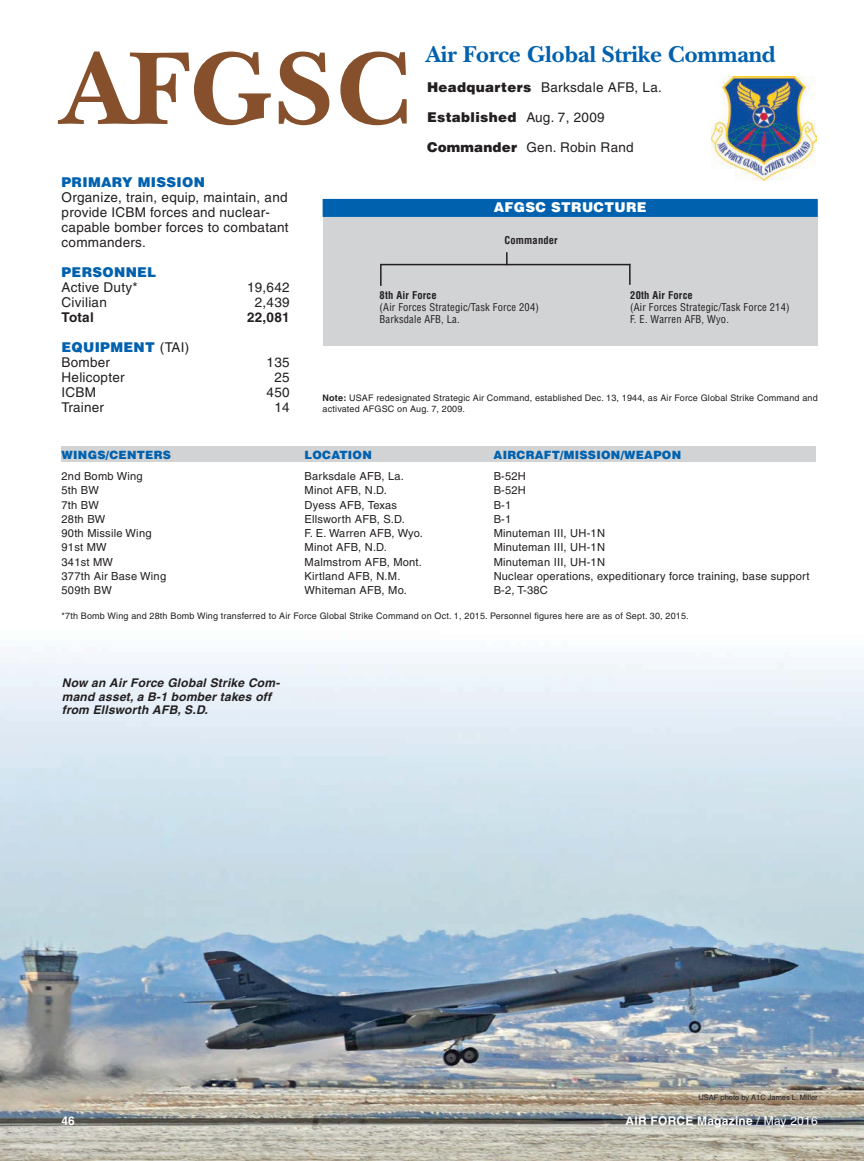
<style>
.page{position:relative;width:864px;height:1161px;background:#fff}
.page>*{position:absolute;margin:0;border:0;box-sizing:border-box;transform-origin:0 0}
.t1{font:700 108px "New Baskerville";letter-spacing:.01em;color:#86502c}
.t2{font:700 24px "New Baskerville";letter-spacing:-.01em;color:#0061af}
.t3{font:13.5px/15px "Helvetica";letter-spacing:.02em;color:#231f20}
.t4{font:900 13.5px "Helvetica";letter-spacing:.025em;color:#0061af}
.t5{font:900 13.5px "Helvetica";letter-spacing:.025em;color:#231f20}
.t6{font:900 13.5px "Helvetica";letter-spacing:.025em;color:#fff}
.t7{font:700 13.5px "Helvetica";letter-spacing:.02em;color:#231f20}
.t8{font:italic 700 12px/13.5px "Helvetica";letter-spacing:.02em;color:#231f20}
.t9{font:700 12px "Helvetica";letter-spacing:.02em;color:#fff}
.t10{font:900 11.4px "Helvetica";letter-spacing:.025em;color:#0061af}
.t11{font:11.1px "Helvetica";letter-spacing:.02em;color:#231f20}
.t12{font:condensed 10.5px/12px "Helvetica";letter-spacing:.015em;color:#231f20}
.t13{font:700 condensed 10.5px "Helvetica";letter-spacing:.015em;color:#231f20}
.t14{font:9px/10.5px "Helvetica";letter-spacing:.02em;color:#231f20}
.t15{font:7.5px "Helvetica";color:#231f20}
.s1{font-weight:900}
.s2{font-weight:400}
.s3{font-weight:900;color:#0061af}
.s4{font-weight:700}
</style>
<div class="page">
<div style="left:323px;top:202px;width:495px;height:144px;background:#d1d3d4"></div>
<svg style="left:506px;top:252px;width:1px;height:12px"></svg>
<svg style="left:629px;top:265px;width:1px;height:20px"></svg>
<hr style="left:380px;top:264px;width:250px;height:1px;background:#231f20">
<hr style="left:380px;top:265px;width:2px;height:21px;background:#231f20">
<div style="left:323px;top:199px;width:495px;height:18px;background:#0061af"></div>
<img style="left:712px;top:77px;width:105px;height:103px">
<div style="left:61px;top:447px;width:754px;height:15px;background:#d1d3d4"></div>
<img style="left:0;top:646px;width:864px;height:515px">
<h1 class="t1" style="left:62px;top:26px;width:351px">AFGSC</h1>
<h2 class="t2" style="left:426px;top:41px;width:352px">Air Force Global Strike Command</h2>
<p class="t3" style="left:427px;top:79px;width:236px"><span class="s1">Headquarters</span> Barksdale AFB, La.</p>
<p class="t5" style="left:427px;top:108px;width:179px">Established <span class="s2">Aug. 7, 2009</span></p>
<p class="t3" style="left:427px;top:139px;width:208px"><span class="s1">Commander</span> Gen. Robin Rand</p>
<p class="t4" style="left:62px;top:173px;width:145px">PRIMARY MISSION</p>
<p class="t3" style="left:62px;top:190px;width:229px">Organize, train, equip, maintain, and provide ICBM forces and nuclear&shy;capable bomber forces to combatant commanders.</p>
<p class="t4" style="left:62px;top:263px;width:96px">PERSONNEL</p>
<p class="t3" style="left:62px;top:280px;width:78px">Active Duty*</p>
<p class="t3" style="left:247px;top:280px;width:44px">19,642</p>
<p class="t3" style="left:62px;top:295px;width:47px">Civilian</p>
<p class="t3" style="left:255px;top:295px;width:36px">2,439</p>
<p class="t7" style="left:62px;top:309px;width:34px">Total</p>
<p class="t7" style="left:247px;top:309px;width:44px">22,081</p>
<p class="t3" style="left:62px;top:340px;width:129px"><span class="s3">EQUIPMENT</span> (TAI)<br>Bomber</p>
<p class="t3" style="left:267px;top:355px;width:25px">135</p>
<p class="t6" style="left:494px;top:198px;width:154px">AFGSC STRUCTURE</p>
<p class="t13" style="left:504px;top:233px;width:55px">Commander</p>
<p class="t13" style="left:380px;top:288px;width:59px">8th Air Force</p>
<p class="t12" style="left:380px;top:301px;width:161px">(Air Forces Strategic/Task Force 204)<br>Barksdale AFB, La.</p>
<p class="t13" style="left:630px;top:288px;width:64px">20th Air Force</p>
<p class="t12" style="left:630px;top:301px;width:161px">(Air Forces Strategic/Task Force 214)<br>F. E. Warren AFB, Wyo.</p>
<p class="t3" style="left:62px;top:370px;width:65px">Helicopter</p>
<p class="t3" style="left:274px;top:370px;width:17px">25</p>
<p class="t3" style="left:62px;top:385px;width:36px">ICBM</p>
<p class="t3" style="left:267px;top:385px;width:25px">450</p>
<p class="t3" style="left:62px;top:400px;width:44px">Trainer</p>
<p class="t3" style="left:274px;top:400px;width:17px">14</p>
<p class="t14" style="left:323px;top:393px;width:497px"><span class="s4">Note:</span> USAF redesignated Strategic Air Command, established Dec. 13, 1944, as Air Force Global Strike Command and activated AFGSC on Aug. 7, 2009.</p>
<p class="t10" style="left:62px;top:448px;width:111px">WINGS/CENTERS</p>
<p class="t10" style="left:305px;top:448px;width:69px">LOCATION</p>
<p class="t10" style="left:493px;top:448px;width:189px">AIRCRAFT/MISSION/WEAPON</p>
<p class="t11" style="left:62px;top:470px;width:83px">2nd Bomb Wing</p>
<p class="t11" style="left:305px;top:470px;width:101px">Barksdale AFB, La.</p>
<p class="t11" style="left:494px;top:470px;width:34px">B-52H</p>
<p class="t11" style="left:62px;top:484px;width:39px">5th BW</p>
<p class="t11" style="left:305px;top:484px;width:84px">Minot AFB, N.D.</p>
<p class="t11" style="left:494px;top:484px;width:34px">B-52H</p>
<p class="t11" style="left:62px;top:498px;width:39px">7th BW</p>
<p class="t11" style="left:305px;top:498px;width:94px">Dyess AFB, Texas</p>
<p class="t11" style="left:494px;top:498px;width:19px">B-1</p>
<p class="t11" style="left:62px;top:513px;width:45px">28th BW</p>
<p class="t11" style="left:305px;top:513px;width:102px">Ellsworth AFB, S.D.</p>
<p class="t11" style="left:494px;top:513px;width:19px">B-1</p>
<p class="t11" style="left:62px;top:527px;width:91px">90th Missile Wing</p>
<p class="t11" style="left:305px;top:527px;width:120px">F. E. Warren AFB, Wyo.</p>
<p class="t11" style="left:494px;top:527px;width:113px">Minuteman III, UH-1N</p>
<p class="t11" style="left:62px;top:541px;width:47px">91st MW</p>
<p class="t11" style="left:305px;top:541px;width:84px">Minot AFB, N.D.</p>
<p class="t11" style="left:494px;top:541px;width:113px">Minuteman III, UH-1N</p>
<p class="t11" style="left:62px;top:555px;width:53px">341st MW</p>
<p class="t11" style="left:305px;top:555px;width:119px">Malmstrom AFB, Mont.</p>
<p class="t11" style="left:494px;top:555px;width:113px">Minuteman III, UH-1N</p>
<p class="t11" style="left:62px;top:570px;width:106px">377th Air Base Wing</p>
<p class="t11" style="left:305px;top:570px;width:97px">Kirtland AFB, N.M.</p>
<p class="t11" style="left:494px;top:570px;width:317px">Nuclear operations, expeditionary force training, base support</p>
<p class="t11" style="left:62px;top:584px;width:52px">509th BW</p>
<p class="t11" style="left:305px;top:584px;width:104px">Whiteman AFB, Mo.</p>
<p class="t11" style="left:494px;top:584px;width:56px">B-2, T-38C</p>
<p class="t14" style="left:62px;top:611px;width:629px">*7th Bomb Wing and 28th Bomb Wing transferred to Air Force Global Strike Command on Oct. 1, 2015. Personnel figures here are as of Sept. 30, 2015.</p>
<p class="t8" style="left:62px;top:676px;width:220px">Now an Air Force Global Strike Com&shy;mand asset, a B-1 bomber takes off from Ellsworth AFB, S.D.</p>
<p class="t15" style="left:698px;top:1093px;width:121px">USAF photo by A1C James L. Miller</p>
<p class="t9" style="left:62px;top:1113px;width:15px">46</p>
<p class="t9" style="left:625px;top:1113px;width:194px">AIR FORCE Magazine <span class="s2">/ May 2016</span></p>
</div>
